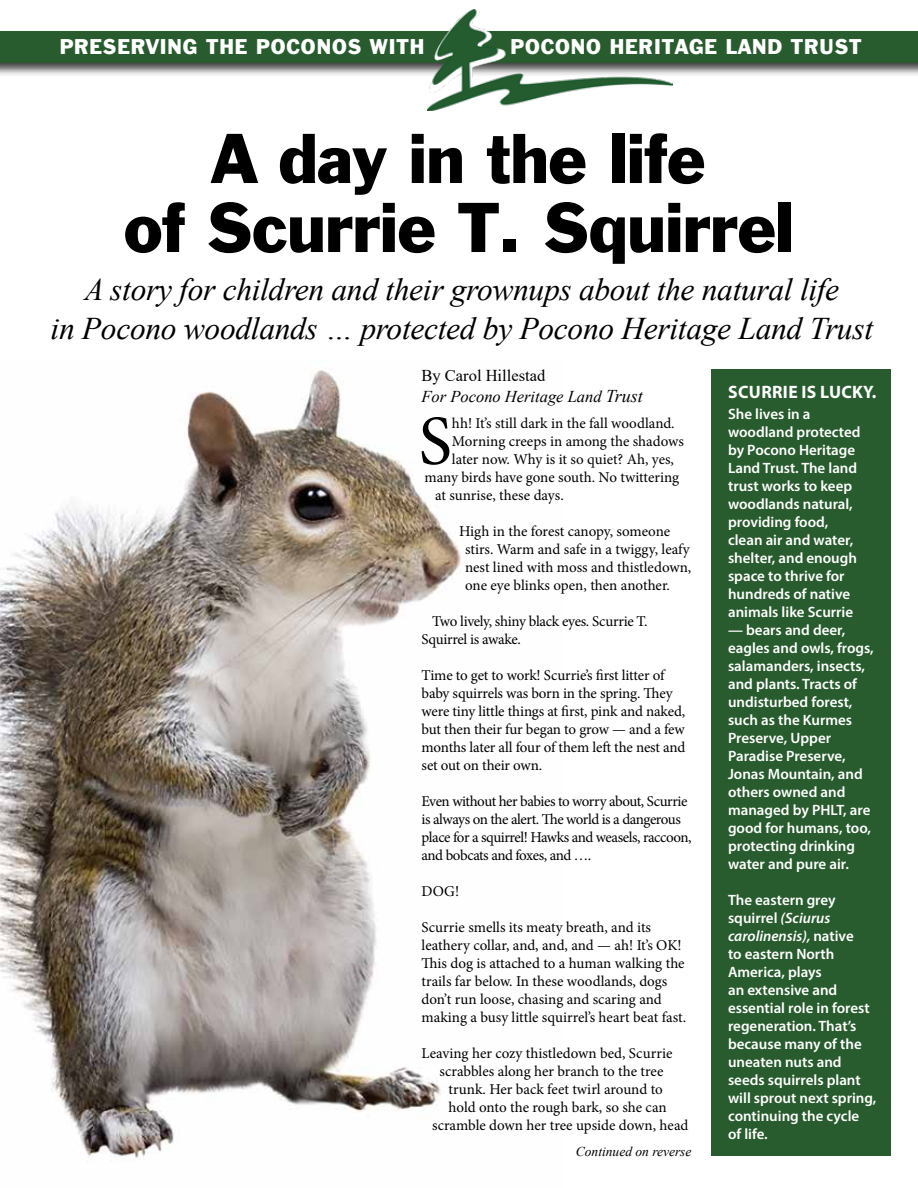
<style>
.page{position:relative;width:918px;height:1188px;background:#fff}
.page>*{position:absolute;margin:0;border:0;box-sizing:border-box;transform-origin:0 0}
.t1{font:70.35px "Minion Pro";color:#000}
.t2{font:64.5px/69px "Franklin Gothic";letter-spacing:-.01em;color:#000;text-align:center}
.t3{font:italic 31.5px/39px "Times New Roman";letter-spacing:-.01em;color:#000;text-align:center}
.t4{font:19.5px "Franklin Gothic";letter-spacing:.05em;color:#fff}
.t5{font:700 18px "Myriad Pro";letter-spacing:.02em;color:#fff}
.t6{font:italic 16.5px/21.6px "Times New Roman";color:#000}
.t7{font:15px/18px "Minion Pro";letter-spacing:-.005em;color:#000}
.t8{font:600 15px/18px "Myriad Pro";color:#fff}
.t9{font:15px/18px "Minion Pro";letter-spacing:-.035em;color:#000}
.t10{font:italic 13.5px "Times New Roman";color:#000}
.s1{font-style:normal}
.s2{font-size:18px}
.s3{font-style:italic}
</style>
<div class="page">
<div style="left:712px;top:369px;width:179px;height:787px;background:#285c2e"></div>
<img style="left:0;top:368px;width:461px;height:794px">
<div style="left:0;top:29px;width:918px;height:48px;background:#000;opacity:.75"></div>
<div style="left:0;top:31px;width:918px;height:32px;background:#285c2e"></div>
<img style="left:427px;top:9px;width:245px;height:102px">
<h3 class="t4" style="left:60px;top:34px;width:366px">PRESERVING THE POCONOS WITH</h3>
<h3 class="t4" style="left:510px;top:34px;width:353px">POCONO HERITAGE LAND TRUST</h3>
<h2 class="t2" style="left:124px;top:126px;width:672px">A day in the life<br>of Scurrie T. Squirrel</h2>
<h3 class="t3" style="left:51px;top:269px;width:824px">A story for children and their grownups about the natural life<br>in Pocono woodlands … protected by Pocono Heritage Land Trust</h3>
<p class="t6" style="left:422px;top:364px;width:223px"><span class="s1">By Carol Hillestad<br></span>For Pocono Heritage Land <span class="s2">Trust</span></p>
<h1 class="t1" style="left:419px;top:394px;width:35px">S</h1>
<p class="t7" style="left:452px;top:414px;width:224px">hh! It’s still dark in the fall woodland.</p>
<p class="t7" style="left:452px;top:432px;width:233px">Morning creeps in among the shadows</p>
<p class="t7" style="left:452px;top:450px;width:224px">later now. Why is it so quiet? Ah, yes,</p>
<p class="t7" style="left:425px;top:468px;width:256px">many birds have gone south. No twittering</p>
<p class="t7" style="left:435px;top:486px;width:130px">at sunrise, these days.</p>
<p class="t7" style="left:465px;top:522px;width:228px;text-indent:-6px">High in the forest canopy, someone stirs. Warm and safe in a twiggy, leafy nest lined with moss and thistledown, one eye blinks open, then another.</p>
<p class="t7" style="left:422px;top:612px;width:227px;text-indent:10px">Two lively, shiny black eyes. Scurrie T.<br>Squirrel is awake.</p>
<p class="t7" style="left:422px;top:666px;width:265px">Time to get to work! Scurrie’s first litter of baby squirrels was born in the spring. They were tiny little things at first, pink and naked, but then their fur began to grow — and a few months later all four of them left the nest and set out on their own.</p>
<p class="t9" style="left:422px;top:792px;width:272px">Even without her babies to worry about, Scurrie is always on the alert. The world is a dangerous place for a squirrel! Hawks and weasels, raccoon, and bobcats and foxes, and ….</p>
<p class="t7" style="left:422px;top:882px;width:39px">DOG!</p>
<p class="t7" style="left:422px;top:918px;width:266px">Scurrie smells its meaty breath, and its leathery collar, and, and, and — ah! It’s OK!<br>This dog is attached to a human walking the trails far below. In these woodlands, dogs don’t run loose, chasing and scaring and making a busy little squirrel’s heart beat fast.</p>
<p class="t7" style="left:422px;top:1044px;width:252px">Leaving her cozy thistledown bed, Scurrie</p>
<p class="t7" style="left:440px;top:1062px;width:225px">scrabbles along her branch to the tree</p>
<p class="t7" style="left:449px;top:1080px;width:216px">trunk. Her back feet twirl around to</p>
<p class="t7" style="left:449px;top:1098px;width:220px">hold onto the rough bark, so she can</p>
<p class="t7" style="left:432px;top:1116px;width:258px">scramble down her tree upside down, head</p>
<p class="t10" style="left:576px;top:1142px;width:117px">Continued on reverse</p>
<p class="t5" style="left:728px;top:380px;width:150px">SCURRIE IS LUCKY.</p>
<p class="t8" style="left:728px;top:404px;width:134px">She lives in a woodland protected by Pocono Heritage<br>Land Trust. The land trust works to keep woodlands natural, providing food, clean air and water, shelter, and enough space to thrive for hundreds of native animals like Scurrie</p>
<p class="t8" style="left:728px;top:620px;width:147px">— bears and deer, eagles and owls, frogs, salamanders, insects, and plants. Tracts of undisturbed forest, such as the Kurmes<br>Preserve, Upper<br>Paradise Preserve,<br>Jonas Mountain, and others owned and managed by PHLT, are good for humans, too, protecting drinking water and pure air.</p>
<p class="t8" style="left:728px;top:890px;width:150px">The eastern grey squirrel <span class="s3">(Sciurus carolinensis),</span> native<br>to eastern North<br>America, plays<br>an extensive and essential role in forest regeneration. That’s because many of the uneaten nuts and seeds squirrels plant will sprout next spring, continuing the cycle<br>of life.</p>
</div>
